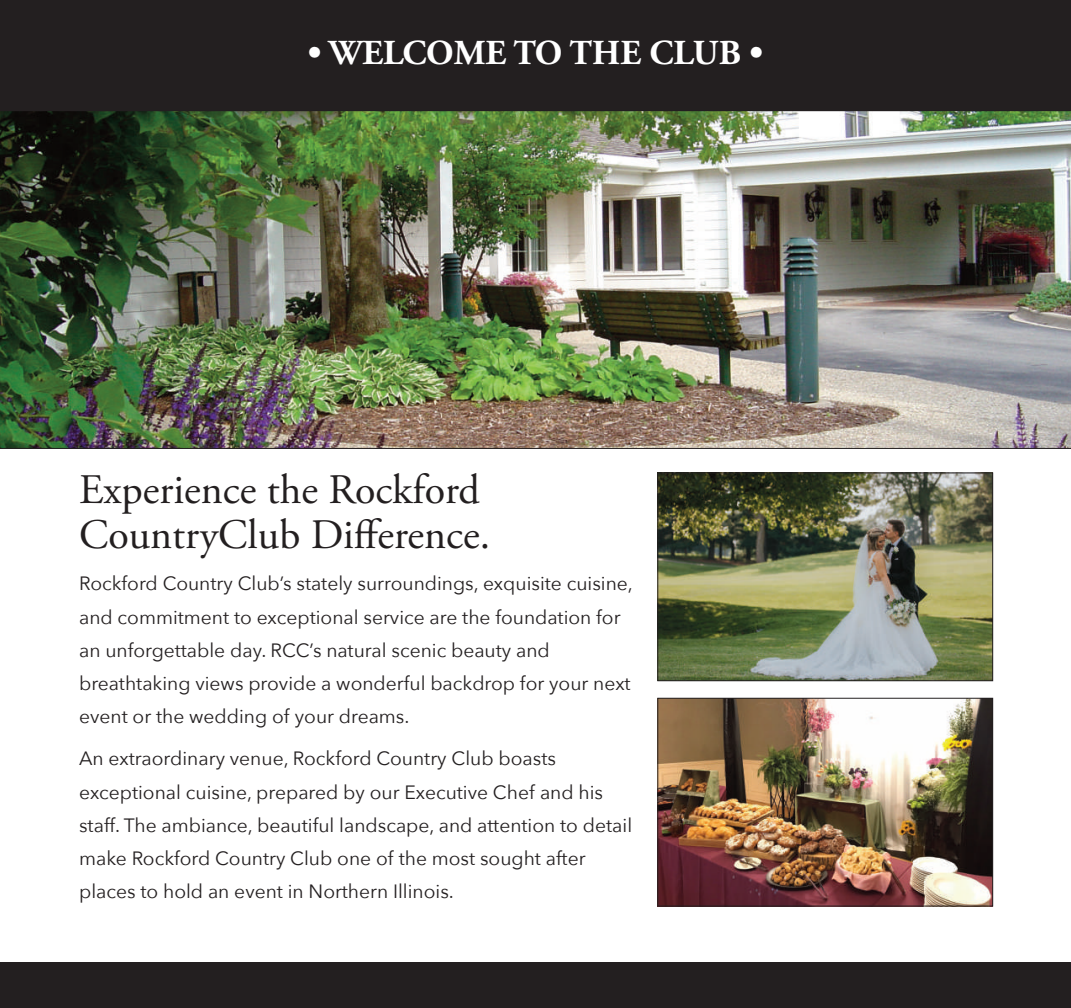
<style>
.page{position:relative;width:1071px;height:1008px;background:#fff}
.page>*{position:absolute;margin:0;border:0;box-sizing:border-box;transform-origin:0 0}
.t1{font:42px/45.5px "Adobe Garamond Pro";color:#231f20}
.t2{font:700 35px "Adobe Garamond Pro";color:#fff}
.t3{font:19.25px/33.2px "Avenir Next";color:#231f20}
</style>
<div class="page">
<img style="left:0;top:110px;width:1071px;height:339px">
<div style="left:0;top:0;width:1071px;height:110px;background:#231f20"></div>
<div style="left:0;top:963px;width:1071px;height:45px;background:#231f20"></div>
<img style="left:659px;top:474px;width:332px;height:205px">
<div style="left:657px;top:472px;width:336px;height:209px;border:1px solid #231f20"></div>
<img style="left:659px;top:700px;width:332px;height:205px">
<div style="left:657px;top:698px;width:336px;height:209px;border:1px solid #231f20"></div>
<h2 class="t2" style="left:308px;top:32px;width:457px">• WELCOME TO THE CLUB •</h2>
<h1 class="t1" style="left:79px;top:466px;width:413px">Experience the Rockford<br>CountryClub Difference.</h1>
<p class="t3" style="left:79px;top:568px;width:555px">Rockford Country Club’s stately surroundings, exquisite cuisine, and commitment to exceptional service are the foundation for an unforgettable day. RCC’s natural scenic beauty and breathtaking views provide a wonderful backdrop for your next event or the wedding of your dreams.</p>
<p class="t3" style="left:79px;top:743px;width:555px">An extraordinary venue, Rockford Country Club boasts exceptional cuisine, prepared by our Executive Chef and his staff. The ambiance, beautiful landscape, and attention to detail make Rockford Country Club one of the most sought after places to hold an event in Northern Illinois.</p>
</div>
